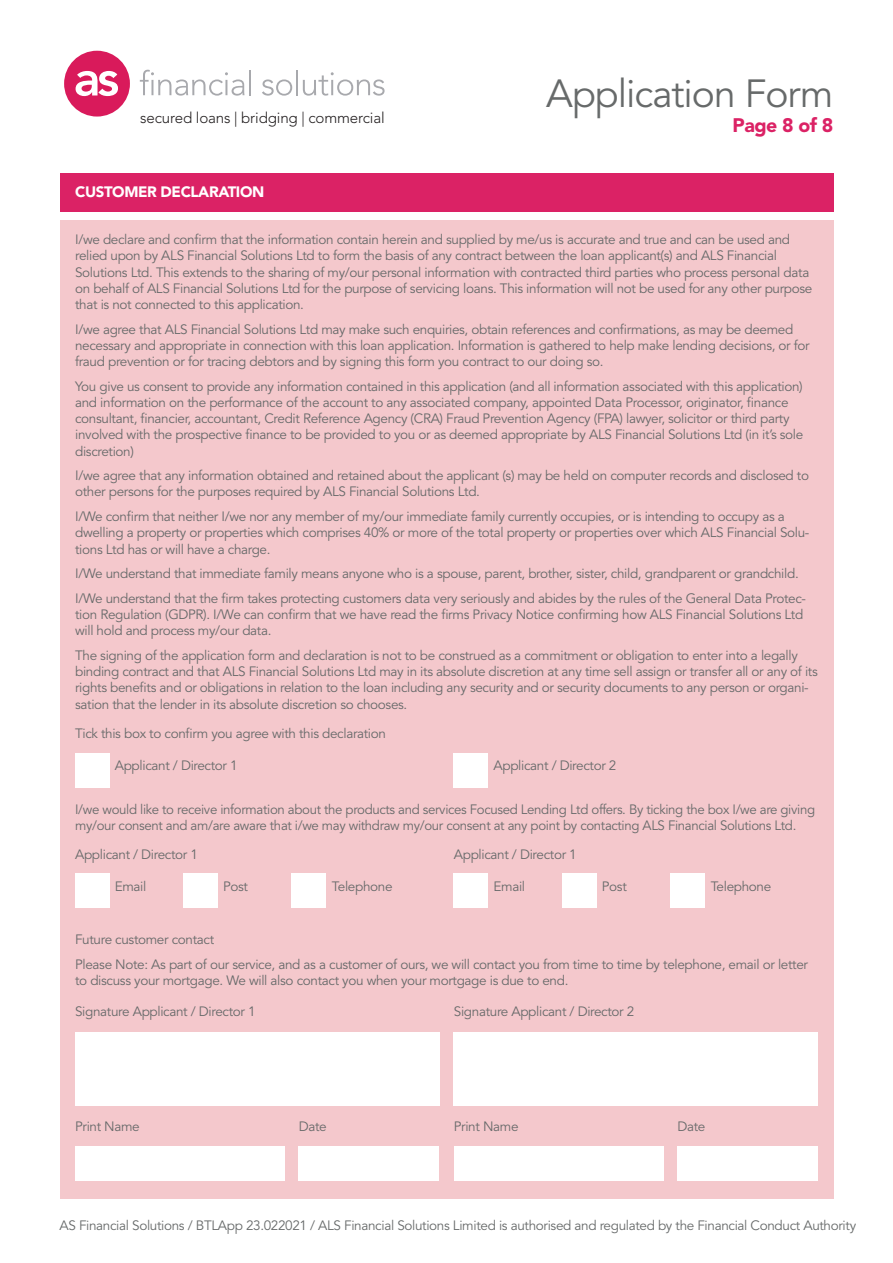
<style>
.page{position:relative;width:893px;height:1263px;background:#fff}
.page>*{position:absolute;margin:0;border:0;box-sizing:border-box;transform-origin:0 0}
.t1{font:39px "Avenir LT Std";letter-spacing:-.025em;color:#676a6a}
.t2{font:900 19.5px "Avenir LT Std";letter-spacing:-.025em;color:#db2265}
.t3{font:300 15.15px "Avenir LT Std";letter-spacing:-.01em;color:#231f20}
.t4{font:900 15px "Avenir LT Std";letter-spacing:-.025em;color:#fff}
.t5{font:13.5px/16.2px "Avenir LT Std";letter-spacing:-.025em;color:#676a6a}
</style>
<div class="page">
<div style="left:60px;top:173px;width:773px;height:38px;background:#db2265"></div>
<div style="left:60px;top:220px;width:773px;height:979px;background:#f4c8cc"></div>
<div style="left:75px;top:753px;width:34px;height:34px;background:#fff"></div>
<div style="left:454px;top:753px;width:34px;height:34px;background:#fff"></div>
<div style="left:75px;top:874px;width:34px;height:34px;background:#fff"></div>
<div style="left:183px;top:874px;width:34px;height:34px;background:#fff"></div>
<div style="left:292px;top:874px;width:34px;height:34px;background:#fff"></div>
<div style="left:454px;top:874px;width:34px;height:34px;background:#fff"></div>
<div style="left:562px;top:874px;width:34px;height:34px;background:#fff"></div>
<div style="left:670px;top:874px;width:34px;height:34px;background:#fff"></div>
<div style="left:75px;top:1032px;width:364px;height:74px;background:#fff"></div>
<div style="left:75px;top:1146px;width:210px;height:34px;background:#fff"></div>
<div style="left:299px;top:1146px;width:140px;height:34px;background:#fff"></div>
<div style="left:454px;top:1032px;width:364px;height:74px;background:#fff"></div>
<div style="left:454px;top:1146px;width:210px;height:34px;background:#fff"></div>
<div style="left:677px;top:1146px;width:141px;height:34px;background:#fff"></div>
<div style="left:64px;top:51px;width:66px;height:66px;background:#d91a5b;border-radius:50%"></div>
<svg style="left:140px;top:70px;width:104px;height:26px"></svg>
<hr style="left:249px;top:70px;width:2px;height:25px;background:#a8a9ad">
<svg style="left:262px;top:79px;width:30px;height:17px"></svg>
<hr style="left:296px;top:70px;width:2px;height:25px;background:#a8a9ad">
<svg style="left:303px;top:72px;width:82px;height:24px"></svg>
<svg style="left:76px;top:71px;width:42px;height:25px"></svg>
<p class="t3" style="left:140px;top:109px;width:246px">secured loans | bridging | commercial</p>
<p class="t4" style="left:75px;top:183px;width:191px">CUSTOMER DECLARATION</p>
<p class="t1" style="left:546px;top:71px;width:289px">Application Form</p>
<p class="t2" style="left:733px;top:114px;width:102px">Page 8 of 8</p>
<p class="t5" style="left:75px;top:232px;width:739px">I/we declare and confirm that the information contain herein and supplied by me/us is accurate and true and can be used and relied upon by ALS Financial Solutions Ltd to form the basis of any contract between the loan applicant(s) and ALS Financial Solutions Ltd. This extends to the sharing of my/our personal information with contracted third parties who process personal data on behalf of ALS Financial Solutions Ltd for the purpose of servicing loans. This information will not be used for any other purpose that is not connected to this application.</p>
<p class="t5" style="left:75px;top:321px;width:736px">I/we agree that ALS Financial Solutions Ltd may make such enquiries, obtain references and confirmations, as may be deemed necessary and appropriate in connection with this loan application. Information is gathered to help make lending decisions, or for fraud prevention or for tracing debtors and by signing this form you contract to our doing so.</p>
<p class="t5" style="left:75px;top:378px;width:730px">You give us consent to provide any information contained in this application (and all information associated with this application) and information on the performance of the account to any associated company, appointed Data Processor, originator, finance consultant, financier, accountant, Credit Reference Agency (CRA) Fraud Prevention Agency (FPA) lawyer, solicitor or third party involved with the prospective finance to be provided to you or as deemed appropriate by ALS Financial Solutions Ltd (in it’s sole discretion)</p>
<p class="t5" style="left:75px;top:468px;width:735px">I/we agree that any information obtained and retained about the applicant (s) may be held on computer records and disclosed to other persons for the purposes required by ALS Financial Solutions Ltd.</p>
<p class="t5" style="left:75px;top:509px;width:736px">I/We confirm that neither I/we nor any member of my/our immediate family currently occupies, or is intending to occupy as a dwelling a property or properties which comprises 40% or more of the total property or properties over which ALS Financial Solu&shy;tions Ltd has or will have a charge.</p>
<p class="t5" style="left:75px;top:566px;width:725px">I/We understand that immediate family means anyone who is a spouse, parent, brother, sister, child, grandparent or grandchild.</p>
<p class="t5" style="left:75px;top:591px;width:732px">I/We understand that the firm takes protecting customers data very seriously and abides by the rules of the General Data Protec&shy;tion Regulation (GDPR). I/We can confirm that we have read the firms Privacy Notice confirming how ALS Financial Solutions Ltd will hold and process my/our data.</p>
<p class="t5" style="left:75px;top:648px;width:744px">The signing of the application form and declaration is not to be construed as a commitment or obligation to enter into a legally binding contract and that ALS Financial Solutions Ltd may in its absolute discretion at any time sell assign or transfer all or any of its rights benefits and or obligations in relation to the loan including any security and or security documents to any person or organi&shy;sation that the lender in its absolute discretion so chooses.</p>
<p class="t5" style="left:75px;top:726px;width:312px">Tick this box to confirm you agree with this declaration</p>
<p class="t5" style="left:115px;top:758px;width:124px">Applicant / Director 1</p>
<p class="t5" style="left:494px;top:758px;width:124px">Applicant / Director 2</p>
<p class="t5" style="left:75px;top:801px;width:741px">I/we would like to receive information about the products and services Focused Lending Ltd offers. By ticking the box I/we are giving my/our consent and am/are aware that i/we may withdraw my/our consent at any point by contacting ALS Financial Solutions Ltd.</p>
<p class="t5" style="left:75px;top:846px;width:124px">Applicant / Director 1</p>
<p class="t5" style="left:454px;top:846px;width:124px">Applicant / Director 1</p>
<p class="t5" style="left:115px;top:878px;width:33px">Email</p>
<p class="t5" style="left:223px;top:878px;width:26px">Post</p>
<p class="t5" style="left:332px;top:878px;width:62px">Telephone</p>
<p class="t5" style="left:494px;top:878px;width:33px">Email</p>
<p class="t5" style="left:602px;top:878px;width:26px">Post</p>
<p class="t5" style="left:711px;top:878px;width:62px">Telephone</p>
<p class="t5" style="left:75px;top:931px;width:141px">Future customer contact</p>
<p class="t5" style="left:75px;top:957px;width:734px">Please Note: As part of our service, and as a customer of ours, we will contact you from time to time by telephone, email or letter</p>
<p class="t5" style="left:75px;top:973px;width:495px">to discuss your mortgage. We will also contact you when your mortgage is due to end.</p>
<p class="t5" style="left:75px;top:1004px;width:182px">Signature Applicant / Director 1</p>
<p class="t5" style="left:75px;top:1118px;width:66px">Print Name</p>
<p class="t5" style="left:299px;top:1118px;width:29px">Date</p>
<p class="t5" style="left:454px;top:1004px;width:182px">Signature Applicant / Director 2</p>
<p class="t5" style="left:454px;top:1118px;width:66px">Print Name</p>
<p class="t5" style="left:677px;top:1118px;width:29px">Date</p>
<p class="t5" style="left:60px;top:1217px;width:798px">AS Financial Solutions / BTLApp 23.022021 / ALS Financial Solutions Limited is authorised and regulated by the Financial Conduct Authority</p>
</div>
